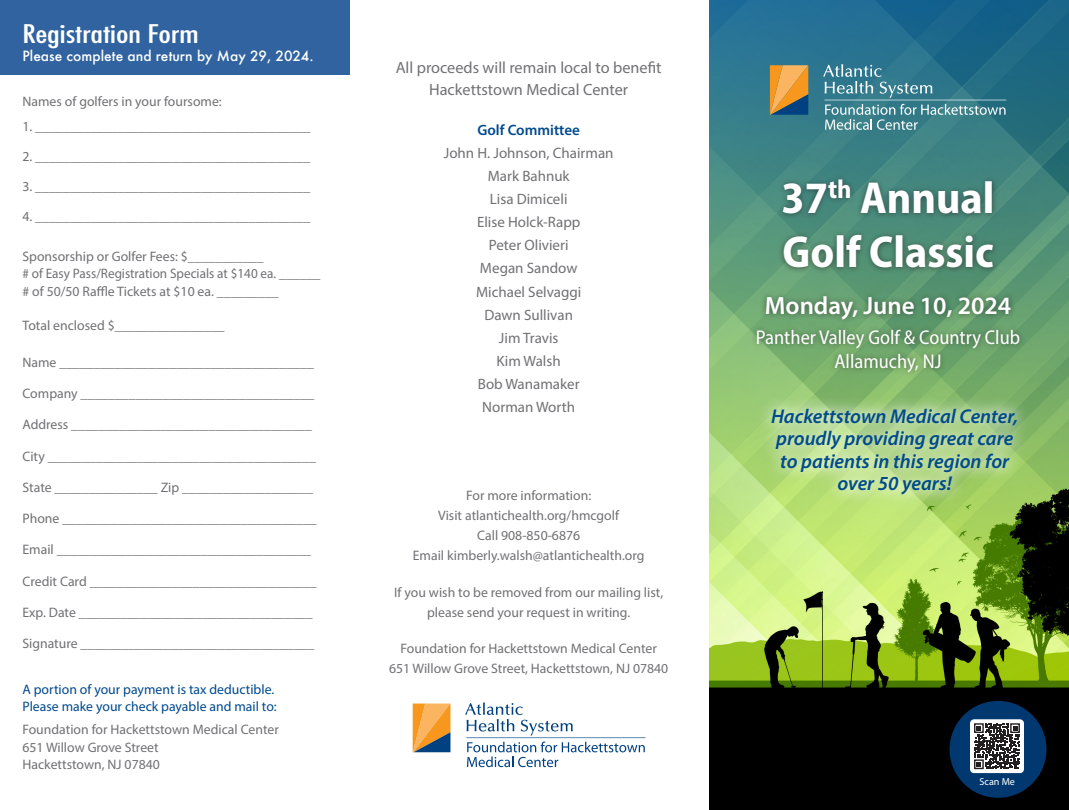
<style>
.page{position:relative;width:1069px;height:810px;background:#fff}
.page>*{position:absolute;margin:0;border:0;box-sizing:border-box;transform-origin:0 0}
.Body_Copy{font:700 semi-condensed 45px/54px "Myriad Pro";color:#fff}
.Heads{font:600 25px "Myriad Pro";color:#fff}
.Heads-2{font:500 condensed 25px "Futura";letter-spacing:-.01em;color:#fff;scale:1.3 1}
.Body_Copy-2{font:italic 600 20px/22.5px "Myriad Pro";color:#004a8d;text-align:center}
.Body_Copy-3{font:semi-condensed 20px/24px "Myriad Pro";color:#fff;text-align:center}
.Body_Copy-4{font:16.25px/21.2px "Myriad Pro";color:#717074;text-align:center}
.Body_Copy-5{font:15px "Myriad Pro";color:#717074}
.Body_Copy-6{font:600 15px "Myriad Pro";color:#004a8d}
.Body_Copy-7{font:13.75px/20px "Myriad Pro";color:#717074;text-align:center}
.Body_Copy-8{font:13.75px/17.5px "Myriad Pro";color:#004a8d}
.Heads-3{font:500 13.75px "Futura";color:#fff}
.Body_Copy-9{font:10.12px "Myriad Pro";letter-spacing:.005em;color:#fff}
</style>
<div class="page">
<img style="left:709px;top:0;width:360px;height:810px">
<div style="left:0;top:0;width:349px;height:75px;background:#30639f"></div>
<svg style="left:413px;top:704px;width:37px;height:48px;background:#c79049"></svg>
<svg style="left:465px;top:702px;width:180px;height:65px"></svg>
<div style="left:751px;top:173px;width:274px;height:205px;background:#231f20;opacity:.58"></div>
<svg style="left:770px;top:65px;width:38px;height:50px;background:#c28e48"></svg>
<svg style="left:823px;top:64px;width:183px;height:66px;background:#498897"></svg>
<div style="left:949px;top:701px;width:97px;height:97px;background:#00386f;border-radius:50%"></div>
<svg style="left:970px;top:719px;width:54px;height:54px;background:#8c8b8c"></svg>
<div style="left:757px;top:393px;width:275px;height:115px;background:#fff;opacity:.75"></div>
<p class="Heads-2" style="left:22px;top:18px;width:137px">Registration Form</p>
<p class="Heads-3" style="left:22px;top:46px;width:293px">Please complete and return by May 29, 2024.</p>
<p class="Body_Copy-7" style="left:22px;top:92px;width:201px">Names of golfers in your foursome:</p>
<p class="Body_Copy-7" style="left:22px;top:116px;width:289px">1. ________________________________________</p>
<p class="Body_Copy-7" style="left:22px;top:146px;width:289px">2. ________________________________________</p>
<p class="Body_Copy-7" style="left:22px;top:176px;width:289px">3. ________________________________________</p>
<p class="Body_Copy-7" style="left:22px;top:206px;width:289px">4. ________________________________________</p>
<p class="Body_Copy-7" style="left:22px;top:247px;width:299px;line-height:17.5px;text-align:left">Sponsorship or Golfer Fees: $___________<br># of Easy Pass/Registration Specials at $140 ea. ______ # of 50/50 Raffle Tickets at $10 ea. _________</p>
<p class="Body_Copy-7" style="left:22px;top:315px;width:204px">Total enclosed $________________</p>
<p class="Body_Copy-7" style="left:22px;top:352px;width:293px">Name _____________________________________</p>
<p class="Body_Copy-7" style="left:22px;top:383px;width:293px">Company __________________________________</p>
<p class="Body_Copy-7" style="left:22px;top:415px;width:291px">Address ___________________________________</p>
<p class="Body_Copy-7" style="left:22px;top:446px;width:295px">City _______________________________________</p>
<p class="Body_Copy-7" style="left:22px;top:477px;width:292px">State _______________ Zip ___________________</p>
<p class="Body_Copy-7" style="left:22px;top:508px;width:296px">Phone _____________________________________</p>
<p class="Body_Copy-7" style="left:22px;top:540px;width:290px">Email _____________________________________</p>
<p class="Body_Copy-7" style="left:22px;top:571px;width:296px">Credit Card _________________________________</p>
<p class="Body_Copy-7" style="left:22px;top:602px;width:292px">Exp. Date __________________________________</p>
<p class="Body_Copy-7" style="left:22px;top:633px;width:293px">Signature __________________________________</p>
<p class="Body_Copy-8" style="left:22px;top:680px;width:256px">A portion of your payment is tax deductible.<br>Please make your check payable and mail to:</p>
<p class="Body_Copy-7" style="left:22px;top:721px;width:258px;line-height:17.5px;text-align:left">Foundation for Hackettstown Medical Center<br>651 Willow Grove Street<br>Hackettstown, NJ 07840</p>
<p class="Body_Copy-4" style="left:396px;top:57px;width:267px">All proceeds will remain local to benefit<br>Hackettstown Medical Center</p>
<p class="Body_Copy-6" style="left:477px;top:120px;width:104px">Golf Committee</p>
<p class="Body_Copy-5" style="left:444px;top:143px;width:171px">John H. Johnson, Chairman</p>
<p class="Body_Copy-5" style="left:488px;top:167px;width:83px">Mark Bahnuk</p>
<p class="Body_Copy-5" style="left:490px;top:190px;width:79px">Lisa Dimiceli</p>
<p class="Body_Copy-5" style="left:477px;top:213px;width:105px">Elise Holck-Rapp</p>
<p class="Body_Copy-5" style="left:489px;top:236px;width:81px">Peter Olivieri</p>
<p class="Body_Copy-5" style="left:480px;top:259px;width:99px">Megan Sandow</p>
<p class="Body_Copy-5" style="left:476px;top:282px;width:107px">Michael Selvaggi</p>
<p class="Body_Copy-5" style="left:484px;top:305px;width:90px">Dawn Sullivan</p>
<p class="Body_Copy-5" style="left:499px;top:328px;width:61px">Jim Travis</p>
<p class="Body_Copy-5" style="left:497px;top:352px;width:66px">Kim Walsh</p>
<p class="Body_Copy-5" style="left:478px;top:375px;width:103px">Bob Wanamaker</p>
<p class="Body_Copy-5" style="left:482px;top:398px;width:94px">Norman Worth</p>
<p class="Body_Copy-7" style="left:413px;top:485px;width:233px">For more information:<br>Visit atlantichealth.org/hmcgolf<br>Call 908-850-6876<br>Email kimberly.walsh@atlantichealth.org</p>
<p class="Body_Copy-7" style="left:394px;top:582px;width:270px">If you wish to be removed from our mailing list, please send your request in writing.</p>
<p class="Body_Copy-7" style="left:389px;top:639px;width:281px">Foundation for Hackettstown Medical Center<br>651 Willow Grove Street, Hackettstown, NJ 07840</p>
<p class="Body_Copy" style="left:781px;top:170px;width:214px">37<sup>th</sup> Annual<br>Golf Classic</p>
<p class="Heads" style="left:765px;top:290px;width:248px">Monday, June 10, 2024</p>
<p class="Body_Copy-3" style="left:756px;top:325px;width:266px">Panther Valley Golf &amp; Country Club<br>Allamuchy, NJ</p>
<p class="Body_Copy-2" style="left:771px;top:404px;width:249px">Hackettstown Medical Center, proudly providing great care to patients in this region for over 50 years!</p>
<p class="Body_Copy-9" style="left:979px;top:775px;width:37px">Scan Me</p>
</div>
